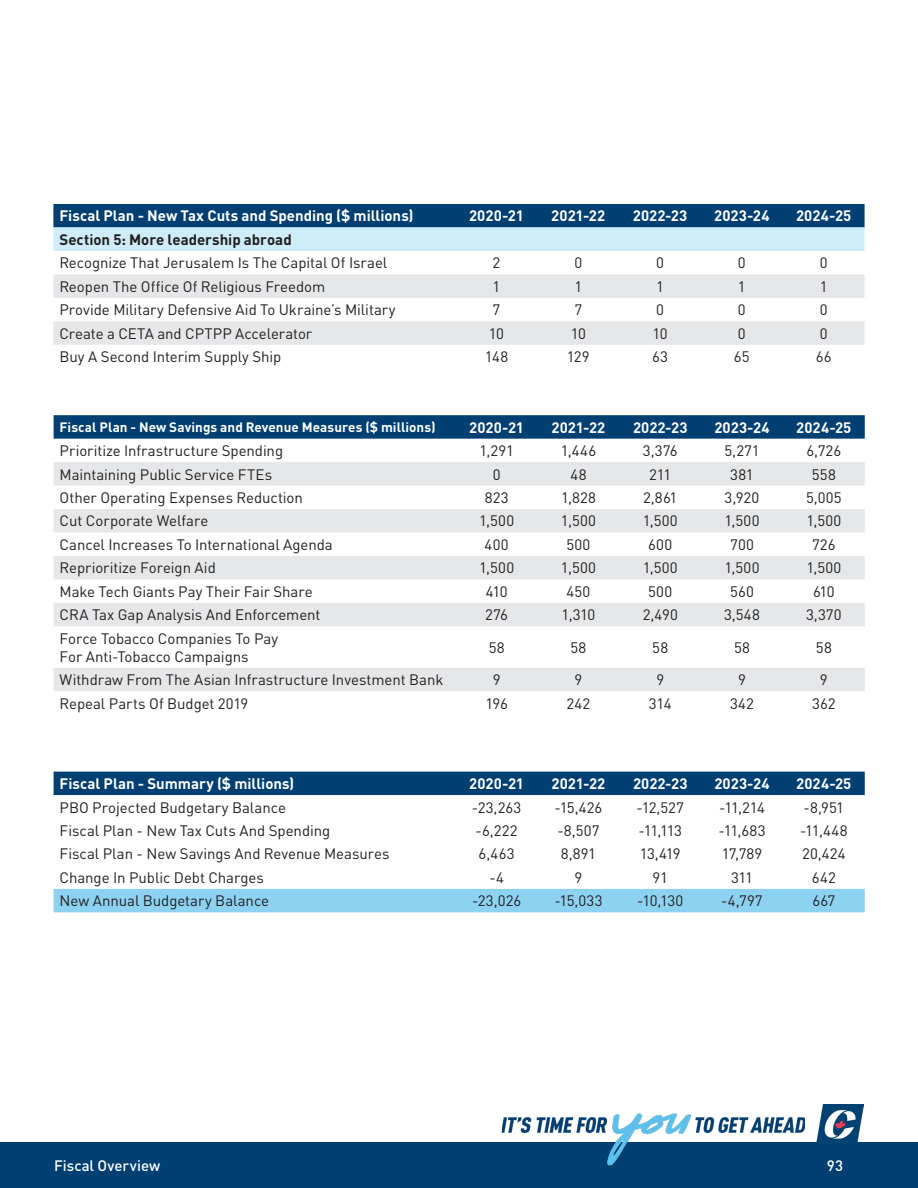
<style>
.page{position:relative;width:918px;height:1188px;background:#fff}
.page>*{position:absolute;margin:0;border:0;box-sizing:border-box;transform-origin:0 0}
.Body{font:15px/18px "DINOT";letter-spacing:-.005em;color:#231f20}
.Body-2{font:700 15px "DINOT";color:#fff}
.Body-3{font:700 15px "DINOT";color:#231f20}
.Footer_title{font:500 15px "DINOT";letter-spacing:.005em;color:#fff}
.Body-4{font:700 13.5px "DINOT";color:#fff}
</style>
<div class="page">
<div style="left:0;top:1143px;width:918px;height:45px;background:#003f72"></div>
<img style="left:502px;top:1113px;width:303px;height:52px">
<img style="left:817px;top:1105px;width:47px;height:39px">
<svg style="left:53px;top:204px;width:812px;height:47px;background:#6896b6"></svg>
<svg style="left:53px;top:274px;width:812px;height:71px;fill:#e6e7e9"></svg>
<svg style="left:54px;top:415px;width:811px;height:24px;background:#054375"></svg>
<svg style="left:54px;top:462px;width:811px;height:229px;fill:#e8e9eb"></svg>
<div style="left:54px;top:772px;width:811px;height:23px;background:#003f72"></div>
<div style="left:54px;top:889px;width:811px;height:23px;background:#8ed2f1"></div>
<p class="Body-2" style="left:59px;top:206px;width:356px">Fiscal Plan - New Tax Cuts and Spending ($ millions)</p>
<p class="Body-2" style="left:469px;top:206px;width:56px">2020-21</p>
<p class="Body-2" style="left:551px;top:206px;width:55px">2021-22</p>
<p class="Body-2" style="left:633px;top:206px;width:56px">2022-23</p>
<p class="Body-2" style="left:714px;top:206px;width:57px">2023-24</p>
<p class="Body-2" style="left:796px;top:206px;width:57px">2024-25</p>
<p class="Body-3" style="left:59px;top:230px;width:234px">Section 5: More leadership abroad</p>
<p class="Body" style="left:59px;top:254px;width:329px">Recognize That Jerusalem Is The Capital Of Israel</p>
<p class="Body" style="left:493px;top:254px;width:9px">2</p>
<p class="Body" style="left:574px;top:254px;width:9px">0</p>
<p class="Body" style="left:656px;top:254px;width:9px">0</p>
<p class="Body" style="left:738px;top:254px;width:9px">0</p>
<p class="Body" style="left:820px;top:254px;width:9px">0</p>
<p class="Body" style="left:59px;top:277px;width:267px">Reopen The Office Of Religious Freedom</p>
<p class="Body" style="left:493px;top:277px;width:9px">1</p>
<p class="Body" style="left:574px;top:277px;width:9px">1</p>
<p class="Body" style="left:656px;top:277px;width:9px">1</p>
<p class="Body" style="left:738px;top:277px;width:9px">1</p>
<p class="Body" style="left:820px;top:277px;width:9px">1</p>
<p class="Body" style="left:59px;top:301px;width:338px">Provide Military Defensive Aid To Ukraine’s Military</p>
<p class="Body" style="left:493px;top:301px;width:9px">7</p>
<p class="Body" style="left:574px;top:301px;width:9px">7</p>
<p class="Body" style="left:656px;top:301px;width:9px">0</p>
<p class="Body" style="left:738px;top:301px;width:9px">0</p>
<p class="Body" style="left:820px;top:301px;width:9px">0</p>
<p class="Body" style="left:59px;top:324px;width:254px">Create a CETA and CPTPP Accelerator</p>
<p class="Body" style="left:489px;top:324px;width:17px">10</p>
<p class="Body" style="left:571px;top:324px;width:17px">10</p>
<p class="Body" style="left:653px;top:324px;width:17px">10</p>
<p class="Body" style="left:738px;top:324px;width:9px">0</p>
<p class="Body" style="left:820px;top:324px;width:9px">0</p>
<p class="Body" style="left:59px;top:348px;width:223px">Buy A Second Interim Supply Ship</p>
<p class="Body" style="left:485px;top:348px;width:25px">148</p>
<p class="Body" style="left:567px;top:348px;width:24px">129</p>
<p class="Body" style="left:652px;top:348px;width:18px">63</p>
<p class="Body" style="left:734px;top:348px;width:17px">65</p>
<p class="Body" style="left:816px;top:348px;width:17px">66</p>
<p class="Body-4" style="left:60px;top:418px;width:377px">Fiscal Plan - New Savings and Revenue Measures ($ millions)</p>
<p class="Body-2" style="left:469px;top:417px;width:56px">2020-21</p>
<p class="Body-2" style="left:551px;top:417px;width:55px">2021-22</p>
<p class="Body-2" style="left:633px;top:417px;width:56px">2022-23</p>
<p class="Body-2" style="left:714px;top:417px;width:57px">2023-24</p>
<p class="Body-2" style="left:796px;top:417px;width:57px">2024-25</p>
<p class="Body" style="left:60px;top:441px;width:225px">Prioritize Infrastructure Spending</p>
<p class="Body" style="left:479px;top:441px;width:36px">1,291</p>
<p class="Body" style="left:561px;top:441px;width:37px">1,446</p>
<p class="Body" style="left:643px;top:441px;width:36px">3,376</p>
<p class="Body" style="left:724px;top:441px;width:37px">5,271</p>
<p class="Body" style="left:807px;top:441px;width:36px">6,726</p>
<p class="Body" style="left:60px;top:465px;width:214px">Maintaining Public Service FTEs</p>
<p class="Body" style="left:493px;top:465px;width:9px">0</p>
<p class="Body" style="left:570px;top:465px;width:18px">48</p>
<p class="Body" style="left:649px;top:465px;width:24px">211</p>
<p class="Body" style="left:730px;top:465px;width:25px">381</p>
<p class="Body" style="left:812px;top:465px;width:25px">558</p>
<p class="Body" style="left:60px;top:488px;width:245px">Other Operating Expenses Reduction</p>
<p class="Body" style="left:485px;top:488px;width:25px">823</p>
<p class="Body" style="left:561px;top:488px;width:36px">1,828</p>
<p class="Body" style="left:643px;top:488px;width:36px">2,861</p>
<p class="Body" style="left:725px;top:488px;width:36px">3,920</p>
<p class="Body" style="left:806px;top:488px;width:37px">5,005</p>
<p class="Body" style="left:60px;top:512px;width:150px">Cut Corporate Welfare</p>
<p class="Body" style="left:479px;top:512px;width:37px">1,500</p>
<p class="Body" style="left:561px;top:512px;width:37px">1,500</p>
<p class="Body" style="left:643px;top:512px;width:37px">1,500</p>
<p class="Body" style="left:725px;top:512px;width:37px">1,500</p>
<p class="Body" style="left:806px;top:512px;width:37px">1,500</p>
<p class="Body" style="left:60px;top:535px;width:275px">Cancel Increases To International Agenda</p>
<p class="Body" style="left:485px;top:535px;width:26px">400</p>
<p class="Body" style="left:566px;top:535px;width:25px">500</p>
<p class="Body" style="left:648px;top:535px;width:25px">600</p>
<p class="Body" style="left:730px;top:535px;width:25px">700</p>
<p class="Body" style="left:812px;top:535px;width:25px">726</p>
<p class="Body" style="left:60px;top:559px;width:158px">Reprioritize Foreign Aid</p>
<p class="Body" style="left:479px;top:559px;width:37px">1,500</p>
<p class="Body" style="left:561px;top:559px;width:37px">1,500</p>
<p class="Body" style="left:643px;top:559px;width:37px">1,500</p>
<p class="Body" style="left:725px;top:559px;width:37px">1,500</p>
<p class="Body" style="left:806px;top:559px;width:37px">1,500</p>
<p class="Body" style="left:60px;top:582px;width:255px">Make Tech Giants Pay Their Fair Share</p>
<p class="Body" style="left:486px;top:582px;width:23px">410</p>
<p class="Body" style="left:566px;top:582px;width:25px">450</p>
<p class="Body" style="left:648px;top:582px;width:25px">500</p>
<p class="Body" style="left:730px;top:582px;width:25px">560</p>
<p class="Body" style="left:813px;top:582px;width:23px">610</p>
<p class="Body" style="left:60px;top:606px;width:262px">CRA Tax Gap Analysis And Enforcement</p>
<p class="Body" style="left:485px;top:606px;width:24px">276</p>
<p class="Body" style="left:562px;top:606px;width:35px">1,310</p>
<p class="Body" style="left:643px;top:606px;width:37px">2,490</p>
<p class="Body" style="left:724px;top:606px;width:38px">3,548</p>
<p class="Body" style="left:806px;top:606px;width:37px">3,370</p>
<p class="Body" style="left:60px;top:629px;width:220px">Force Tobacco Companies To Pay<br>For Anti-Tobacco Campaigns</p>
<p class="Body" style="left:489px;top:638px;width:17px">58</p>
<p class="Body" style="left:570px;top:638px;width:17px">58</p>
<p class="Body" style="left:652px;top:638px;width:17px">58</p>
<p class="Body" style="left:734px;top:638px;width:17px">58</p>
<p class="Body" style="left:816px;top:638px;width:17px">58</p>
<p class="Body" style="left:60px;top:671px;width:385px">Withdraw From The Asian Infrastructure Investment Bank</p>
<p class="Body" style="left:493px;top:671px;width:9px">9</p>
<p class="Body" style="left:575px;top:671px;width:9px">9</p>
<p class="Body" style="left:656px;top:671px;width:9px">9</p>
<p class="Body" style="left:738px;top:671px;width:9px">9</p>
<p class="Body" style="left:820px;top:671px;width:9px">9</p>
<p class="Body" style="left:60px;top:694px;width:190px">Repeal Parts Of Budget 2019</p>
<p class="Body" style="left:486px;top:694px;width:24px">196</p>
<p class="Body" style="left:567px;top:694px;width:25px">242</p>
<p class="Body" style="left:649px;top:694px;width:24px">314</p>
<p class="Body" style="left:730px;top:694px;width:25px">342</p>
<p class="Body" style="left:812px;top:694px;width:25px">362</p>
<p class="Body-2" style="left:60px;top:774px;width:236px">Fiscal Plan - Summary ($ millions)</p>
<p class="Body-2" style="left:469px;top:774px;width:56px">2020-21</p>
<p class="Body-2" style="left:551px;top:774px;width:55px">2021-22</p>
<p class="Body-2" style="left:633px;top:774px;width:56px">2022-23</p>
<p class="Body-2" style="left:714px;top:774px;width:57px">2023-24</p>
<p class="Body-2" style="left:796px;top:774px;width:57px">2024-25</p>
<p class="Body" style="left:60px;top:798px;width:228px">PBO Projected Budgetary Balance</p>
<p class="Body" style="left:472px;top:798px;width:51px">-23,263</p>
<p class="Body" style="left:555px;top:798px;width:49px">-15,426</p>
<p class="Body" style="left:636px;top:798px;width:49px">-12,527</p>
<p class="Body" style="left:719px;top:798px;width:47px">-11,214</p>
<p class="Body" style="left:804px;top:798px;width:42px">-8,951</p>
<p class="Body" style="left:60px;top:821px;width:272px">Fiscal Plan - New Tax Cuts And Spending</p>
<p class="Body" style="left:476px;top:821px;width:44px">-6,222</p>
<p class="Body" style="left:557px;top:821px;width:44px">-8,507</p>
<p class="Body" style="left:639px;top:821px;width:45px">-11,113</p>
<p class="Body" style="left:719px;top:821px;width:49px">-11,683</p>
<p class="Body" style="left:800px;top:821px;width:49px">-11,448</p>
<p class="Body" style="left:60px;top:845px;width:332px">Fiscal Plan - New Savings And Revenue Measures</p>
<p class="Body" style="left:479px;top:845px;width:38px">6,463</p>
<p class="Body" style="left:561px;top:845px;width:37px">8,891</p>
<p class="Body" style="left:640px;top:845px;width:42px">13,419</p>
<p class="Body" style="left:722px;top:845px;width:42px">17,789</p>
<p class="Body" style="left:802px;top:845px;width:45px">20,424</p>
<p class="Body" style="left:60px;top:868px;width:206px">Change In Public Debt Charges</p>
<p class="Body" style="left:490px;top:868px;width:16px">-4</p>
<p class="Body" style="left:575px;top:868px;width:9px">9</p>
<p class="Body" style="left:653px;top:868px;width:17px">91</p>
<p class="Body" style="left:731px;top:868px;width:23px">311</p>
<p class="Body" style="left:812px;top:868px;width:25px">642</p>
<p class="Body" style="left:60px;top:892px;width:211px">New Annual Budgetary Balance</p>
<p class="Body" style="left:472px;top:892px;width:51px">-23,026</p>
<p class="Body" style="left:554px;top:892px;width:50px">-15,033</p>
<p class="Body" style="left:637px;top:892px;width:48px">-10,130</p>
<p class="Body" style="left:721px;top:892px;width:43px">-4,797</p>
<p class="Body" style="left:812px;top:892px;width:25px">667</p>
<p class="Footer_title" style="left:54px;top:1156px;width:108px">Fiscal Overview</p>
<p class="Footer_title" style="left:827px;top:1156px;width:18px">93</p>
</div>
